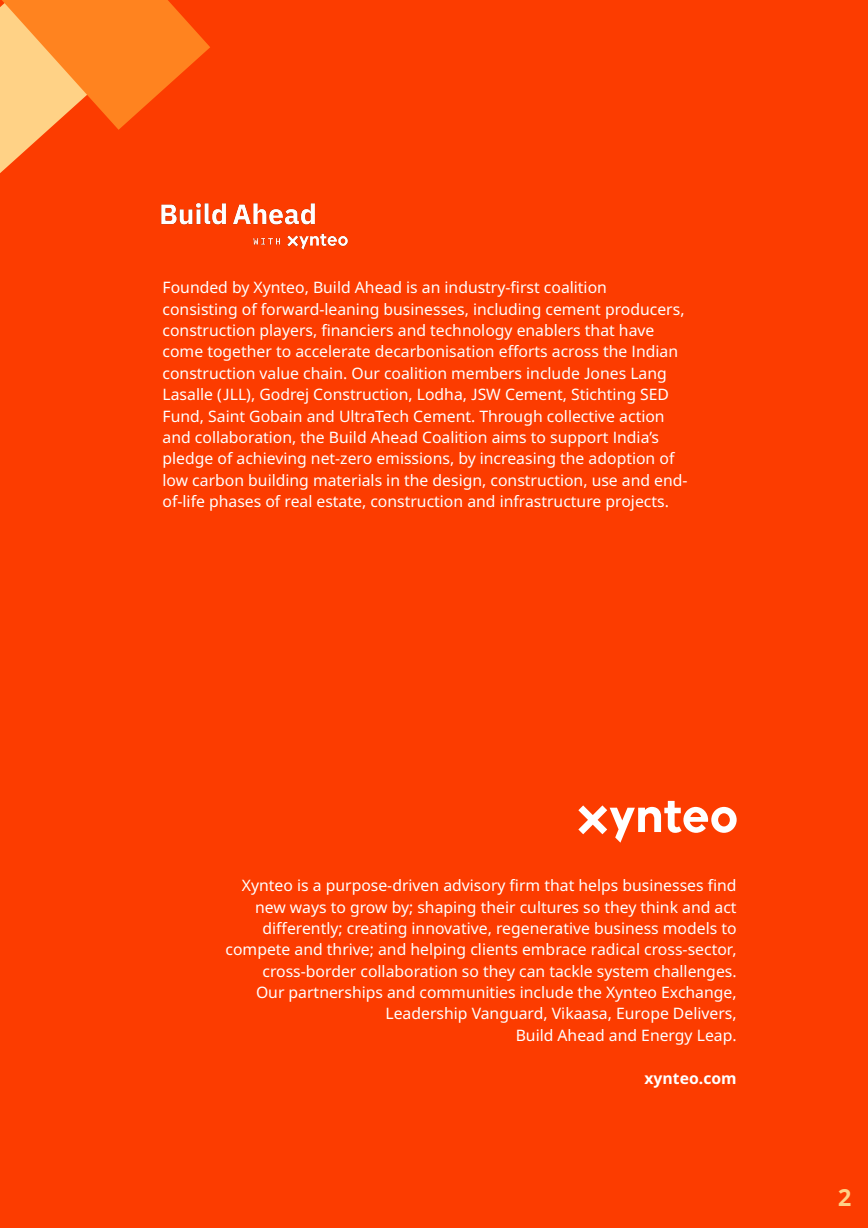
<style>
.page{position:relative;width:868px;height:1228px;background:#fc3c00}
.page>*{position:absolute;margin:0;border:0;box-sizing:border-box;transform-origin:0 0}
.t1{font:700 23.45px "Noto IKEA Latin";color:#ffd286}
.t2{font:15.75px/21.3px "Noto IKEA Latin";color:#fff}
.t3{font:700 15.75px "Noto IKEA Latin";color:#fff}
</style>
<div class="page">
<svg style="left:0;top:0;width:210px;height:173px"></svg>
<img style="left:161px;top:203px;width:187px;height:47px">
<svg style="left:578px;top:801px;width:159px;height:42px"></svg>
<p class="t2" style="left:163px;top:276px;width:527px">Founded by Xynteo, Build Ahead is an industry-first coalition<br>consisting of forward-leaning businesses, including cement producers, construction players, financiers and technology enablers that have come together to accelerate decarbonisation efforts across the Indian construction value chain. Our coalition members include Jones Lang Lasalle (JLL), Godrej Construction, Lodha, JSW Cement, Stichting SED Fund, Saint Gobain and UltraTech Cement. Through collective action and collaboration, the Build Ahead Coalition aims to support India’s pledge of achieving net-zero emissions, by increasing the adoption of low carbon building materials in the design, construction, use and end&shy;of-life phases of real estate, construction and infrastructure projects.</p>
<p class="t2" style="left:226px;top:874px;width:513px;text-align:right">Xynteo is a purpose-driven advisory firm that helps businesses find new ways to grow by; shaping their cultures so they think and act differently; creating innovative, regenerative business models to compete and thrive; and helping clients embrace radical cross-sector, cross-border collaboration so they can tackle system challenges.<br>Our partnerships and communities include the Xynteo Exchange, Leadership Vanguard, Vikaasa, Europe Delivers,<br>Build Ahead and Energy Leap.</p>
<p class="t3" style="left:645px;top:1067px;width:94px">xynteo.com</p>
<h1 class="t1" style="left:838px;top:1180px;width:15px">2</h1>
</div>
